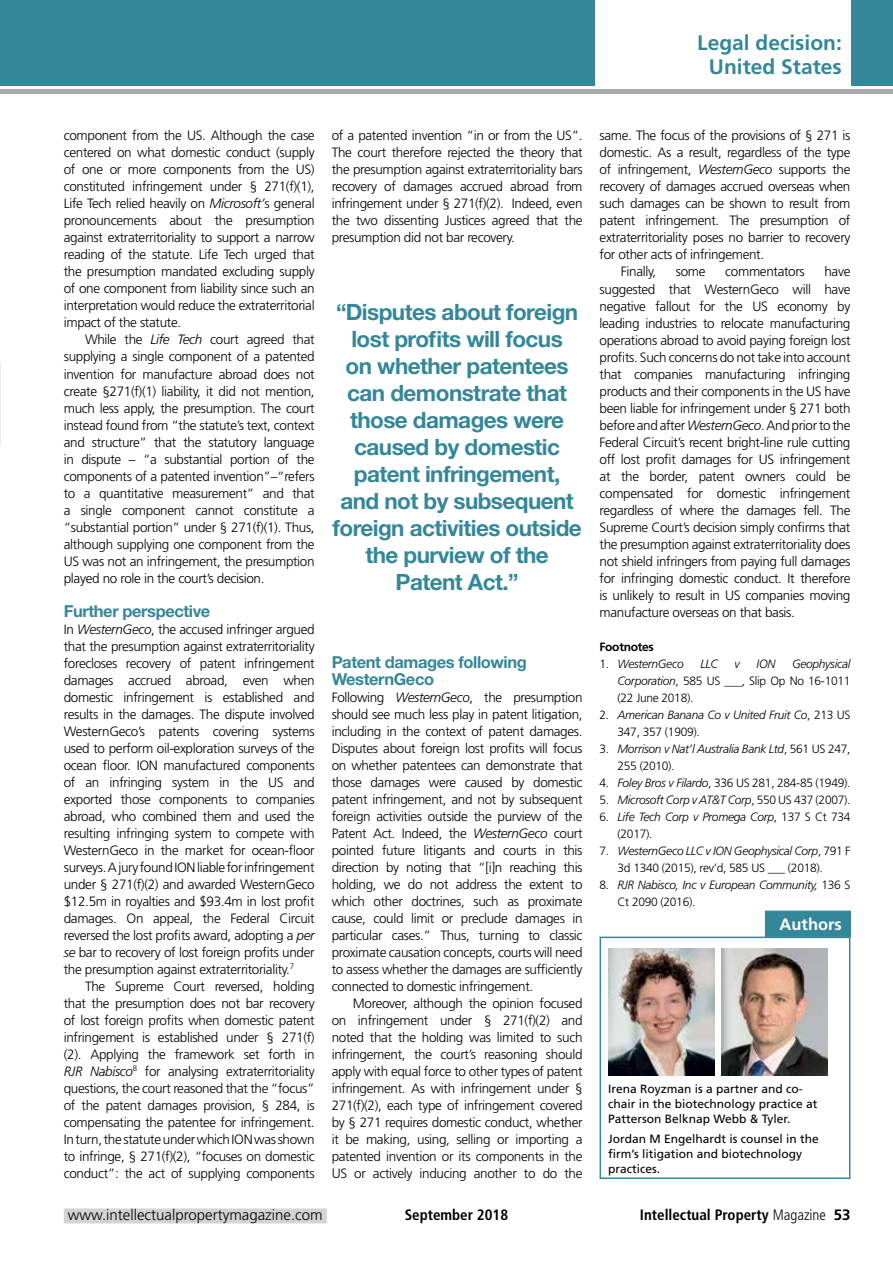
<style>
.page{position:relative;width:893px;height:1263px;background:#fff}
.page>*{position:absolute;margin:0;border:0;box-sizing:border-box;transform-origin:0 0}
.t1{font:700 22.5px/27px "Helvetica Neue LT Std";letter-spacing:-.025em;color:#348798;text-align:center}
.t2{font:700 21px/24px "Frutiger LT Std";color:#348798;text-align:center}
.t3{font:700 16.5px/17px "Helvetica Neue LT Std";letter-spacing:-.025em;color:#348798}
.t4{font:700 16.5px "Frutiger LT Std";color:#fff}
.t5{font:700 condensed 15px "Frutiger LT Std";color:#000}
.t6{font:300 15px "Frutiger LT Std";color:#000}
.t7{font:300 13.5px/17px "Frutiger LT Std";letter-spacing:-.025em;color:#000;text-align:justify}
.t8{font:italic 300 12px/17px "Frutiger LT Std";letter-spacing:-.025em;color:#000}
.t9{font:300 12px/17px "Frutiger LT Std";letter-spacing:-.025em;color:#000;text-align:justify}
.t10{font:12px/15px "Frutiger LT Std";color:#000}
.t11{font:700 12px "Frutiger LT Std";letter-spacing:-.025em;color:#000}
.s1{font-style:italic}
.s2{font-style:normal}
.s3{font-weight:300}
.s4{font-stretch:normal}
</style>
<div class="page">
<div style="left:64px;top:1208px;width:263px;height:15px;background:#d1d3d4"></div>
<div style="left:600px;top:936px;width:250px;height:243px;border:2px solid #348798"></div>
<img style="left:608px;top:948px;width:106px;height:128px">
<div style="left:765px;top:911px;width:85px;height:25px;background:#348798"></div>
<div style="left:0;top:0;width:893px;height:85px;background:#348798"></div>
<div style="left:595px;top:0;width:255px;height:87px;background:#fff"></div>
<div style="left:0;top:89px;width:893px;height:5px;background:#a7a9ac"></div>
<img style="left:721px;top:948px;width:106px;height:128px">
<h2 class="t2" style="left:697px;top:31px;width:146px">Legal decision:<br>United States</h2>
<p class="t7" style="left:64px;top:127px;width:252px">component from the US. Although the case centered on what domestic conduct (supply of one or more components from the US) constituted infringement under § 271(f)(1), Life Tech relied heavily on <span class="s1">Microsoft’</span>s general pronouncements about the presumption against extraterritoriality to support a narrow reading of the statute. Life Tech urged that the presumption mandated excluding supply of one component from liability since such an interpretation would reduce the extraterritorial impact of the statute.</p>
<p class="t7" style="left:64px;top:331px;width:252px;text-indent:21px">While the <span class="s1">Life Tech</span> court agreed that supplying a single component of a patented invention for manufacture abroad does not create §271(f)(1) liability, it did not mention, much less apply, the presumption. The court instead found from “the statute’s text, context and structure” that the statutory language in dispute – “a substantial portion of the components of a patented invention”–“refers to a quantitative measurement” and that a single component cannot constitute a “substantial portion” under § 271(f)(1). Thus, although supplying one component from the US was not an infringement, the presumption played no role in the court’s decision.</p>
<p class="t3" style="left:64px;top:602px;width:148px">Further perspective</p>
<p class="t7" style="left:64px;top:621px;width:252px">In <span class="s1">WesternGeco</span>, the accused infringer argued that the presumption against extraterritoriality forecloses recovery of patent infringement damages accrued abroad, even when domestic infringement is established and results in the damages. The dispute involved WesternGeco’s patents covering systems used to perform oil-exploration surveys of the ocean floor. ION manufactured components of an infringing system in the US and exported those components to companies abroad, who combined them and used the resulting infringing system to compete with WesternGeco in the market for ocean-floor surveys. A jury found ION liable for infringement under § 271(f)(2) and awarded WesternGeco $12.5m in royalties and $93.4m in lost profit damages. On appeal, the Federal Circuit reversed the lost profits award, adopting a <span class="s1">per se</span> bar to recovery of lost foreign profits under the presumption against extraterritoriality.<sup>7</sup></p>
<p class="t7" style="left:64px;top:978px;width:252px;text-indent:21px">The Supreme Court reversed, holding that the presumption does not bar recovery of lost foreign profits when domestic patent infringement is established under § 271(f) (2). Applying the framework set forth in <span class="s1">RJR Nabisco</span><sup>8</sup> for analysing extraterritoriality questions, the court reasoned that the “focus” of the patent damages provision, § 284, is compensating the patentee for infringement.<br>In turn, the statute under which ION was shown to infringe, § 271(f)(2), “focuses on domestic conduct”: the act of supplying components</p>
<p class="t7" style="left:332px;top:127px;width:252px">of a patented invention “in or from the US”.<br>The court therefore rejected the theory that the presumption against extraterritoriality bars recovery of damages accrued abroad from infringement under § 271(f)(2). Indeed, even the two dissenting Justices agreed that the presumption did not bar recovery.</p>
<h1 class="t1" style="left:333px;top:297px;width:251px">“Disputes about foreign lost profits will focus<br>on whether patentees can demonstrate that those damages were caused by domestic patent infringement, and not by subsequent foreign activities outside the purview of the<br>Patent Act.”</h1>
<p class="t3" style="left:332px;top:653px;width:197px">Patent damages following<br>WesternGeco</p>
<p class="t7" style="left:332px;top:689px;width:252px">Following <span class="s1">WesternGeco</span>, the presumption should see much less play in patent litigation, including in the context of patent damages.<br>Disputes about foreign lost profits will focus on whether patentees can demonstrate that those damages were caused by domestic patent infringement, and not by subsequent foreign activities outside the purview of the Patent Act. Indeed, the <span class="s1">WesternGeco</span> court pointed future litigants and courts in this direction by noting that “[i]n reaching this holding, we do not address the extent to which other doctrines, such as proximate cause, could limit or preclude damages in particular cases.” Thus, turning to classic proximate causation concepts, courts will need to assess whether the damages are sufficiently connected to domestic infringement.</p>
<p class="t7" style="left:332px;top:995px;width:252px;text-indent:21px">Moreover, although the opinion focused on infringement under § 271(f)(2) and noted that the holding was limited to such infringement, the court’s reasoning should apply with equal force to other types of patent infringement. As with infringement under § 271(f)(2), each type of infringement covered by § 271 requires domestic conduct, whether it be making, using, selling or importing a patented invention or its components in the US or actively inducing another to do the</p>
<p class="t7" style="left:600px;top:127px;width:252px">same. The focus of the provisions of § 271 is</p>
<p class="t7" style="left:600px;top:144px;width:252px">domestic. As a result, regardless of the type</p>
<p class="t7" style="left:600px;top:161px;width:252px">of infringement, <span class="s1">WesternGeco</span> supports the</p>
<p class="t7" style="left:600px;top:178px;width:252px">recovery of damages accrued overseas when</p>
<p class="t7" style="left:600px;top:195px;width:252px">such damages can be shown to result from</p>
<p class="t7" style="left:600px;top:212px;width:252px">patent infringement. The presumption of</p>
<p class="t7" style="left:600px;top:230px;width:252px">extraterritoriality poses no barrier to recovery</p>
<p class="t7" style="left:600px;top:247px;width:166px">for other acts of infringement.</p>
<p class="t7" style="left:621px;top:264px;width:37px">Finally,</p>
<p class="t7" style="left:676px;top:264px;width:31px">some</p>
<p class="t7" style="left:725px;top:264px;width:81px">commentators</p>
<p class="t7" style="left:600px;top:264px;width:252px;text-indent:225px">have suggested that WesternGeco will have negative fallout for the US economy by leading industries to relocate manufacturing operations abroad to avoid paying foreign lost profits. Such concerns do not take into account that companies manufacturing infringing products and their components in the US have been liable for infringement under § 271 both before and after <span class="s1">WesternGeco</span>. And prior to the Federal Circuit’s recent bright-line rule cutting off lost profit damages for US infringement at the border, patent owners could be compensated for domestic infringement regardless of where the damages fell. The Supreme Court’s decision simply confirms that the presumption against extraterritoriality does not shield infringers from paying full damages for infringing domestic conduct. It therefore is unlikely to result in US companies moving manufacture overseas on that basis.</p>
<p class="t11" style="left:600px;top:639px;width:56px">Footnotes</p>
<p class="t8" style="left:600px;top:655px;width:86px"><span class="s2">1.</span> WesternGeco</p>
<p class="t8" style="left:700px;top:655px;width:19px">LLC</p>
<p class="t8" style="left:735px;top:655px;width:7px">v</p>
<p class="t8" style="left:757px;top:655px;width:20px">ION</p>
<p class="t9" style="left:618px;top:655px;width:234px;text-indent:175px"><span class="s1">Geophysical Corporation</span>, 585 US ___, Slip Op No 16-1011 (22 June 2018).</p>
<p class="t8" style="left:618px;top:706px;width:234px;text-indent:-18px"><span class="s2">2.</span> American Banana Co v United Fruit Co<span class="s2">, 213 US<br>347, 357 (1909).</span></p>
<p class="t8" style="left:618px;top:740px;width:234px;text-indent:-18px"><span class="s2">3.</span> Morrison v Nat’l Australia Bank Ltd<span class="s2">, 561 US 247,<br>255 (2010).</span></p>
<p class="t9" style="left:600px;top:774px;width:252px">4. <span class="s1">Foley Bros v Filardo</span>, 336 US 281, 284-85 (1949).</p>
<p class="t8" style="left:600px;top:791px;width:252px"><span class="s2">5.</span> Microsoft Corp v AT&amp;T Corp<span class="s2">, 550 US 437 (2007).</span></p>
<p class="t8" style="left:618px;top:808px;width:234px;text-indent:-18px"><span class="s2">6.</span> Life Tech Corp v Promega Corp<span class="s2">, 137 S Ct 734 (2017).</span></p>
<p class="t9" style="left:618px;top:842px;width:234px;text-indent:-18px">7. <span class="s1">WesternGeco LLC v ION Geophysical Corp</span>, 791 F<br>3d 1340 (2015), rev’d, 585 US ___ (2018).</p>
<p class="t8" style="left:618px;top:876px;width:234px;text-indent:-18px"><span class="s2">8.</span> RJR Nabisco, Inc v European Community, <span class="s2">136 S<br>Ct 2090 (2016).</span></p>
<p class="t4" style="left:780px;top:915px;width:64px">Authors</p>
<p class="t10" style="left:608px;top:1082px;width:211px">Irena Royzman is a partner and co&shy;chair in the biotechnology practice at<br>Patterson Belknap Webb &amp; Tyler.</p>
<p class="t10" style="left:608px;top:1131px;width:212px">Jordan M Engelhardt is counsel in the firm’s litigation and biotechnology practices.</p>
<p class="t6" style="left:68px;top:1207px;width:256px">www.intellectualpropertymagazine.com</p>
<p class="t5" style="left:405px;top:1206px;width:105px">September 2018</p>
<p class="t5" style="left:640px;top:1206px;width:212px">Intellectual Property <span class="s3">Magazine</span> <span class="s4">53</span></p>
</div>
